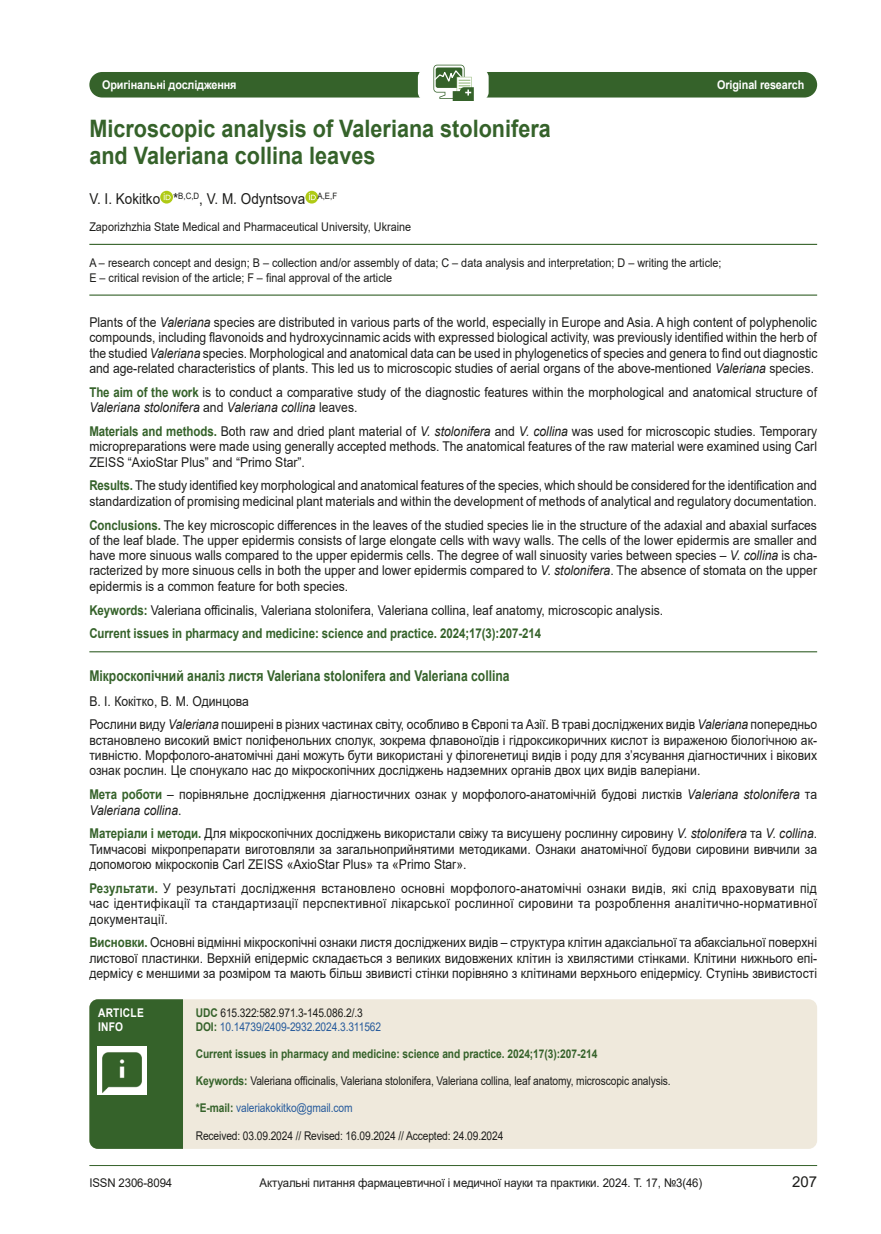
<style>
.page{position:relative;width:881px;height:1234px;background:#fff}
.page>*{position:absolute;margin:0;border:0;box-sizing:border-box;transform-origin:0 0}
.статья{font:700 24px/27.3px "Arial";color:#35622a;scale:.9 1}
.автор{font:15px "Arial";color:#1d1d1b;scale:.9 1}
.автор-2{font:15px "Arial";color:#1d1d1b}
.резюме_назв{font:700 14.85px "Arial";color:#35622a;scale:.82 1}
.резюме{font:13.5px/15.3px "Arial";color:#1d1d1b;text-align:justify;scale:.9 1}
.ключові{font:13.5px "Arial";color:#1d1d1b;scale:.9 1}
.резюме_низ{font:700 13.5px "Arial";letter-spacing:-.005em;color:#35622a;scale:.85 1}
.резюме_авт{font:13.5px "Arial";color:#1d1d1b;scale:.9 1}
.заведение{font:12px/14.7px "Arial";color:#1d1d1b;scale:.9 1}
.удк{font:12px "Arial";letter-spacing:-.01em;color:#1d1d1b;scale:.85 1}
.заведение-2{font:12px "Arial";color:#1d1d1b;scale:.95 1}
.удк-2{font:700 12px "Arial";letter-spacing:-.005em;color:#35622a;scale:.85 1}
.удк-3{font:12px "Arial";letter-spacing:-.01em;color:#275b9c;scale:.85 1}
.о_статье_верх{font:700 12px "Arial";letter-spacing:-.01em;color:#fff;scale:.9 1}
.о_статье_верх-2{font:700 12px/14.4px "Arial";letter-spacing:.025em;color:#fff;scale:.85 1}
.s1{font-style:italic}
.s2{font-weight:700;color:#35622a}
</style>
<div class="page">
<hr style="left:89px;top:1164px;width:727px;height:1px;background:#35622a">
<div style="left:89px;top:72px;width:727px;height:25px;background:#35622a;border-radius:13px"></div>
<div style="left:417px;top:69px;width:71px;height:32px;background:#fff;border-radius:9px"></div>
<svg style="left:436px;top:64px;width:38px;height:37px"></svg>
<svg style="left:433px;top:65px;width:40px;height:36px"></svg>
<div style="left:89px;top:999px;width:727px;height:149px;background:#efe9dc;border-radius:9px"></div>
<hr style="left:89px;top:244px;width:727px;height:1px;background:#35622a">
<hr style="left:89px;top:294px;width:727px;height:1px;background:#35622a">
<hr style="left:89px;top:651px;width:727px;height:1px;background:#35622a">
<svg style="left:160px;top:191px;width:13px;height:12px"></svg>
<svg style="left:160px;top:191px;width:13px;height:12px"></svg>
<svg style="left:163px;top:193px;width:7px;height:7px"></svg>
<svg style="left:305px;top:191px;width:13px;height:12px"></svg>
<svg style="left:305px;top:191px;width:13px;height:12px"></svg>
<svg style="left:309px;top:193px;width:6px;height:7px"></svg>
<div style="left:89px;top:999px;width:94px;height:149px;background:#35622a"></div>
<img style="left:98px;top:1045px;width:48px;height:49px">
<p class="о_статье_верх" style="left:102px;top:76px;width:151px">Оригінальні дослідження</p>
<p class="о_статье_верх" style="left:717px;top:76px;width:98px">Оriginal research</p>
<p class="статья" style="left:89px;top:115px;width:514px">Microscopic analysis of Valeriana stolonifera and Valeriana collina leaves</p>
<p class="автор" style="left:89px;top:188px;width:277px">V. I. Kokitko *<sup>B,C,D</sup>, V. M. Odyntsova <sup>A,E,F</sup></p>
<p class="заведение" style="left:89px;top:219px;width:359px">Zaporizhzhia State Medical and Pharmaceutical University, Ukraine</p>
<p class="заведение" style="left:89px;top:255px;width:703px">A – research concept and design; B – collection and/or assembly of data; C – data analysis and interpretation; D – writing the article;<br>E – critical revision of the article; F – final approval of the article</p>
<p class="резюме" style="left:89px;top:314px;width:810px">Plants of the <span class="s1">Valeriana</span> species are distributed in various parts of the world, especially in Europe and Asia. A high content of polyphenolic compounds, including flavonoids and hydroxycinnamic acids with expressed biological activity, was previously identified within the herb of the studied <span class="s1">Valeriana</span> species. Morphological and anatomical data can be used in phylogenetics of species and genera to find out diagnostic and age-related characteristics of plants. This led us to microscopic studies of aerial organs of the above-mentioned <span class="s1">Valeriana</span> species.</p>
<p class="резюме" style="left:89px;top:384px;width:809px"><span class="s2">The aim of the work</span> is to conduct a comparative study of the diagnostic features within the morphological and anatomical structure of<br><span class="s1">Valeriana stolonifera</span> and <span class="s1">Valeriana collina</span> leaves.</p>
<p class="резюме" style="left:89px;top:423px;width:809px"><span class="s2">Materials and methods.</span> Both raw and dried plant material of <span class="s1">V. stolonifera</span> and <span class="s1">V. collina</span> was used for microscopic studies. Temporary micropreparations were made using generally accepted methods. The anatomical features of the raw material were examined using Carl ZEISS “AxioStar Plus” and “Primo Star”.</p>
<p class="резюме" style="left:89px;top:478px;width:809px"><span class="s2">Results.</span> The study identified key morphological and anatomical features of the species, which should be considered for the identification and standardization of promising medicinal plant materials and within the development of methods of analytical and regulatory documentation.</p>
<p class="резюме" style="left:89px;top:517px;width:809px"><span class="s2">Conclusions.</span> The key microscopic differences in the leaves of the studied species lie in the structure of the adaxial and abaxial surfaces of the leaf blade. The upper epidermis consists of large elongate cells with wavy walls. The cells of the lower epidermis are smaller and have more sinuous walls compared to the upper epidermis cells. The degree of wall sinuosity varies between species – <span class="s1">V. collina</span> is cha&shy;racterized by more sinuous cells in both the upper and lower epidermis compared to <span class="s1">V. stolonifera</span>. The absence of stomata on the upper epidermis is a common feature for both species.</p>
<p class="ключові" style="left:89px;top:600px;width:638px"><span class="s2">Keywords:</span> Valeriana officinalis, Valeriana stolonifera, Valeriana collina, leaf anatomy, microscopic analysis.</p>
<p class="резюме_низ" style="left:89px;top:624px;width:533px">Current issues in pharmacy and medicine: science and practice. 2024;17(3):207-214</p>
<p class="резюме_назв" style="left:89px;top:664px;width:514px">Мікроскопічний аналіз листя Valeriana stolonifera and Valeriana collina</p>
<p class="резюме_авт" style="left:89px;top:691px;width:179px">В. І. Кокітко, В. М. Одинцова</p>
<p class="резюме" style="left:89px;top:716px;width:809px">Рослини виду <span class="s1">Valeriana</span> поширені в різних частинах світу, особливо в Європі та Азії. В траві досліджених видів <span class="s1">Valeriana</span> попередньо встановлено високий вміст поліфенольних сполук, зокрема флавоноїдів і гідроксикоричних кислот із вираженою біологічною ак&shy;тивністю. Морфолого-анатомічні дані можуть бути використані у філогенетиці видів і роду для з’ясування діагностичних і вікових ознак рослин. Це спонукало нас до мікроскопічних досліджень надземних органів двох цих видів валеріани.</p>
<p class="резюме" style="left:89px;top:786px;width:809px"><span class="s2">Мета роботи</span> – порівняльне дослідження діагностичних ознак у морфолого-анатомічній будові листків <span class="s1">Valeriana stolonifera</span> та<br><span class="s1">Valeriana collina</span>.</p>
<p class="резюме" style="left:89px;top:825px;width:809px"><span class="s2">Матеріали і методи.</span> Для мікроскопічних досліджень використали свіжу та висушену рослинну сировину <span class="s1">V. stolonifera</span> та <span class="s1">V. collina</span>.<br>Тимчасові мікропрепарати виготовляли за загальноприйнятими методиками. Ознаки анатомічної будови сировини вивчили за допомогою мікроскопів Carl ZEISS «AxioStar Plus» та «Primo Star».</p>
<p class="резюме" style="left:89px;top:880px;width:809px"><span class="s2">Результати.</span> У результаті дослідження встановлено основні морфолого-анатомічні ознаки видів, які слід враховувати під час ідентифікації та стандартизації перспективної лікарської рослинної сировини та розроблення аналітично-нормативної документації.</p>
<p class="резюме" style="left:89px;top:934px;width:809px"><span class="s2">Висновки.</span> Основні відмінні мікроскопічні ознаки листя досліджених видів – структура клітин адаксіальної та абаксіальної поверхні листової пластинки. Верхній епідерміс складається з великих видовжених клітин із хвилястими стінками. Клітини нижнього епі&shy;дермісу є меншими за розміром та мають більш звивисті стінки порівняно з клітинами верхнього епідермісу. Ступінь звивистості</p>
<p class="о_статье_верх-2" style="left:98px;top:1004px;width:55px">ARTICLE<br>INFO</p>
<p class="удк" style="left:196px;top:1003px;width:198px"><span class="s2">UDC</span> 615.322:582.971.3-145.086.2/.3</p>
<p class="удк-3" style="left:196px;top:1018px;width:219px"><span class="s2">DOI:</span> 10.14739/2409-2932.2024.3.311562</p>
<p class="удк-2" style="left:196px;top:1045px;width:474px">Current issues in pharmacy and medicine: science and practice. 2024;17(3):207-214</p>
<p class="удк" style="left:196px;top:1072px;width:560px"><span class="s2">Keywords:</span> Valeriana officinalis, Valeriana stolonifera, Valeriana collina, leaf anatomy, microscopic analysis.</p>
<p class="удк-3" style="left:196px;top:1099px;width:186px"><span class="s2">*E-mail:</span> valeriakokitko@gmail.com</p>
<p class="удк" style="left:196px;top:1126px;width:363px">Received: 03.09.2024 // Revised: 16.09.2024 // Accepted: 24.09.2024</p>
<p class="заведение-2" style="left:89px;top:1174px;width:89px">ISSN 2306-8094</p>
<p class="заведение-2" style="left:259px;top:1174px;width:467px">Актуальні питання фармацевтичної і медичної науки та практики. 2024. Т. 17, №3(46)</p>
<p class="автор-2" style="left:791px;top:1171px;width:27px">207</p>
</div>
